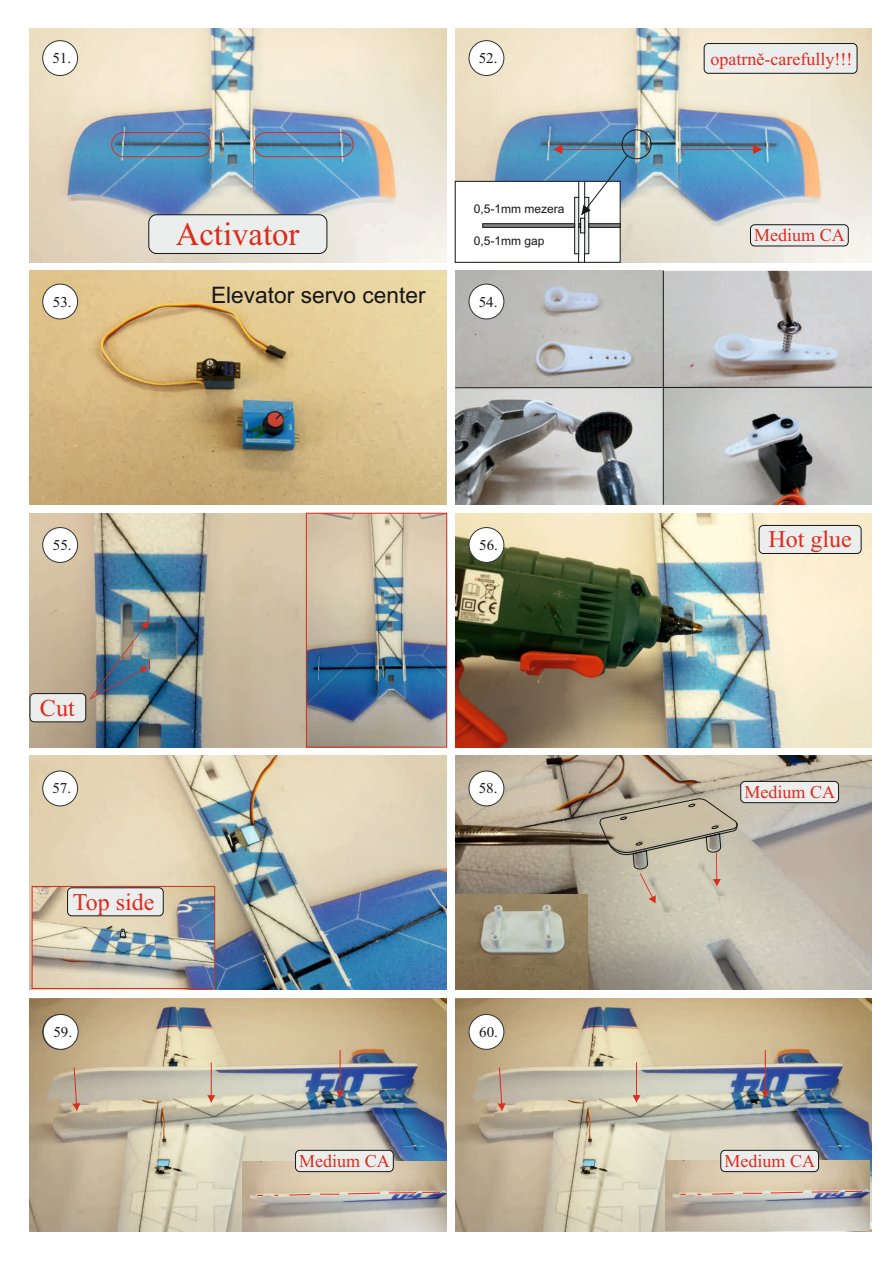
<style>
.page{position:relative;width:893px;height:1263px;background:#fff}
.page>*{position:absolute;margin:0;border:0;box-sizing:border-box;transform-origin:0 0}
.t1{font:32.85px "Times New Roman";color:#dd2b1c}
.t2{font:24.15px "Times New Roman";color:#dd2b1c}
.t3{font:24px "Times New Roman";color:#dd2b1c}
.t4{font:22.65px "Arial";color:#151616}
.t5{font:18px "Times New Roman";color:#dd2b1c}
.t6{font:15px "Times New Roman";color:#151616}
.t7{font:12px "Arial";color:#151616}
</style>
<div class="page">
<img style="left:30px;top:28px;width:417px;height:234px">
<div style="left:149px;top:215px;width:178px;height:39px;background:#eceded;border:1px solid #151616;border-radius:8px"></div>
<div style="left:254px;top:132px;width:100px;height:25px;border:1px solid #dd2b1c;border-radius:12px"></div>
<div style="left:111px;top:132px;width:100px;height:25px;border:1px solid #dd2b1c;border-radius:12px"></div>
<img style="left:455px;top:271px;width:417px;height:234px">
<hr style="left:663px;top:271px;width:1px;height:234px;background:#151616">
<svg style="left:455px;top:387px;width:417px;height:1px"></svg>
<img style="left:455px;top:513px;width:417px;height:234px">
<div style="left:759px;top:525px;width:102px;height:29px;background:#eceded;border:1px solid #151616;border-radius:4px"></div>
<img style="left:30px;top:513px;width:276px;height:234px">
<div style="left:30px;top:693px;width:56px;height:29px;background:#eceded;border:1px solid #151616;border-radius:4px"></div>
<img style="left:89px;top:610px;width:61px;height:90px">
<img style="left:308px;top:515px;width:137px;height:230px">
<div style="left:306px;top:513px;width:141px;height:234px;border:1px solid #dd2b1c"></div>
<img style="left:455px;top:998px;width:417px;height:234px">
<svg style="left:498px;top:1067px;width:8px;height:44px"></svg>
<hr style="left:636px;top:1062px;width:1px;height:40px;background:#dd2b1c">
<svg style="left:632px;top:1095px;width:8px;height:7px"></svg>
<hr style="left:765px;top:1050px;width:1px;height:48px;background:#dd2b1c">
<svg style="left:761px;top:1091px;width:8px;height:7px"></svg>
<img style="left:666px;top:1161px;width:204px;height:70px">
<svg style="left:711px;top:1193px;width:23px;height:2px"></svg>
<svg style="left:743px;top:1193px;width:19px;height:1px"></svg>
<svg style="left:770px;top:1191px;width:34px;height:3px"></svg>
<svg style="left:812px;top:1191px;width:27px;height:1px"></svg>
<svg style="left:845px;top:1191px;width:18px;height:1px"></svg>
<div style="left:721px;top:1150px;width:98px;height:22px;background:#eceded;border:1px solid #151616;border-radius:4px"></div>
<img style="left:455px;top:756px;width:417px;height:233px">
<svg style="left:599px;top:797px;width:139px;height:106px;background:#bdb5a0"></svg>
<div style="left:741px;top:781px;width:98px;height:22px;background:#eceded;border:1px solid #151616;border-radius:4px"></div>
<img style="left:456px;top:894px;width:132px;height:95px">
<img style="left:30px;top:756px;width:417px;height:233px">
<img style="left:34px;top:888px;width:179px;height:99px">
<div style="left:32px;top:886px;width:183px;height:103px;border:1px solid #dd2b1c"></div>
<div style="left:67px;top:888px;width:96px;height:28px;background:#eceded;border:1px solid #151616;border-radius:4px"></div>
<svg style="left:120px;top:928px;width:6px;height:9px"></svg>
<img style="left:30px;top:998px;width:417px;height:234px">
<svg style="left:73px;top:1067px;width:7px;height:44px"></svg>
<hr style="left:211px;top:1062px;width:1px;height:40px;background:#dd2b1c">
<svg style="left:207px;top:1095px;width:8px;height:7px"></svg>
<hr style="left:340px;top:1050px;width:1px;height:48px;background:#dd2b1c">
<svg style="left:336px;top:1091px;width:8px;height:7px"></svg>
<img style="left:243px;top:1162px;width:204px;height:70px">
<svg style="left:288px;top:1193px;width:23px;height:3px"></svg>
<svg style="left:320px;top:1194px;width:19px;height:1px"></svg>
<svg style="left:347px;top:1192px;width:34px;height:3px"></svg>
<svg style="left:389px;top:1192px;width:27px;height:1px"></svg>
<svg style="left:422px;top:1192px;width:18px;height:1px"></svg>
<div style="left:295px;top:1150px;width:98px;height:22px;background:#eceded;border:1px solid #151616;border-radius:4px"></div>
<img style="left:30px;top:271px;width:417px;height:234px">
<img style="left:455px;top:28px;width:417px;height:234px">
<div style="left:42px;top:40px;width:36px;height:36px;background:#fff;border:1px solid #323232;border-radius:50%"></div>
<div style="left:42px;top:284px;width:36px;height:35px;background:#fff;border:1px solid #323232;border-radius:50%"></div>
<div style="left:42px;top:527px;width:36px;height:36px;background:#fff;border:1px solid #323232;border-radius:50%"></div>
<div style="left:42px;top:771px;width:36px;height:35px;background:#fff;border:1px solid #323232;border-radius:50%"></div>
<svg style="left:42px;top:1014px;width:36px;height:36px"></svg>
<div style="left:469px;top:40px;width:35px;height:36px;background:#fff;border:1px solid #323232;border-radius:50%"></div>
<div style="left:469px;top:284px;width:35px;height:35px;background:#fff;border:1px solid #323232;border-radius:50%"></div>
<div style="left:469px;top:527px;width:35px;height:36px;background:#fff;border:1px solid #323232;border-radius:50%"></div>
<div style="left:469px;top:771px;width:35px;height:35px;background:#fff;border:1px solid #323232;border-radius:50%"></div>
<div style="left:469px;top:1014px;width:35px;height:36px;background:#fff;border:1px solid #323232;border-radius:50%"></div>
<div style="left:750px;top:225px;width:98px;height:21px;background:#eceded;border:1px solid #151616;border-radius:4px"></div>
<div style="left:704px;top:43px;width:153px;height:30px;background:#eceded;border:1px solid #151616;border-radius:4px"></div>
<div style="left:43px;top:1014px;width:36px;height:36px;background:#fff;border:1px solid #323232;border-radius:50%"></div>
<svg style="left:680px;top:145px;width:82px;height:11px"></svg>
<div style="left:622px;top:130px;width:29px;height:29px;border:1px solid #151616;border-radius:50%"></div>
<svg style="left:455px;top:145px;width:180px;height:118px"></svg>
<p class="t6" style="left:52px;top:53px;width:20px">51.</p>
<p class="t6" style="left:479px;top:53px;width:20px">52.</p>
<p class="t5" style="left:711px;top:52px;width:143px">opatrně-carefully!!!</p>
<h1 class="t1" style="left:176px;top:223px;width:125px">Activator</h1>
<p class="t7" style="left:474px;top:204px;width:92px">0,5-1mm mezera</p>
<p class="t7" style="left:474px;top:236px;width:72px">0,5-1mm gap</p>
<p class="t5" style="left:754px;top:229px;width:92px">Medium CA</p>
<p class="t6" style="left:53px;top:296px;width:20px">53.</p>
<p class="t4" style="left:211px;top:287px;width:216px">Elevator servo center</p>
<p class="t6" style="left:479px;top:296px;width:20px">54.</p>
<p class="t6" style="left:53px;top:540px;width:20px">55.</p>
<p class="t6" style="left:479px;top:540px;width:20px">56.</p>
<h3 class="t3" style="left:769px;top:531px;width:85px">Hot glue</h3>
<h2 class="t2" style="left:40px;top:699px;width:36px">Cut</h2>
<p class="t6" style="left:52px;top:783px;width:20px">57.</p>
<p class="t6" style="left:479px;top:783px;width:20px">58.</p>
<p class="t5" style="left:744px;top:786px;width:92px">Medium CA</p>
<h3 class="t3" style="left:73px;top:893px;width:83px">Top side</h3>
<p class="t6" style="left:53px;top:1026px;width:20px">59.</p>
<p class="t6" style="left:479px;top:1026px;width:20px">60.</p>
<p class="t5" style="left:299px;top:1154px;width:92px">Medium CA</p>
<p class="t5" style="left:724px;top:1154px;width:92px">Medium CA</p>
</div>
